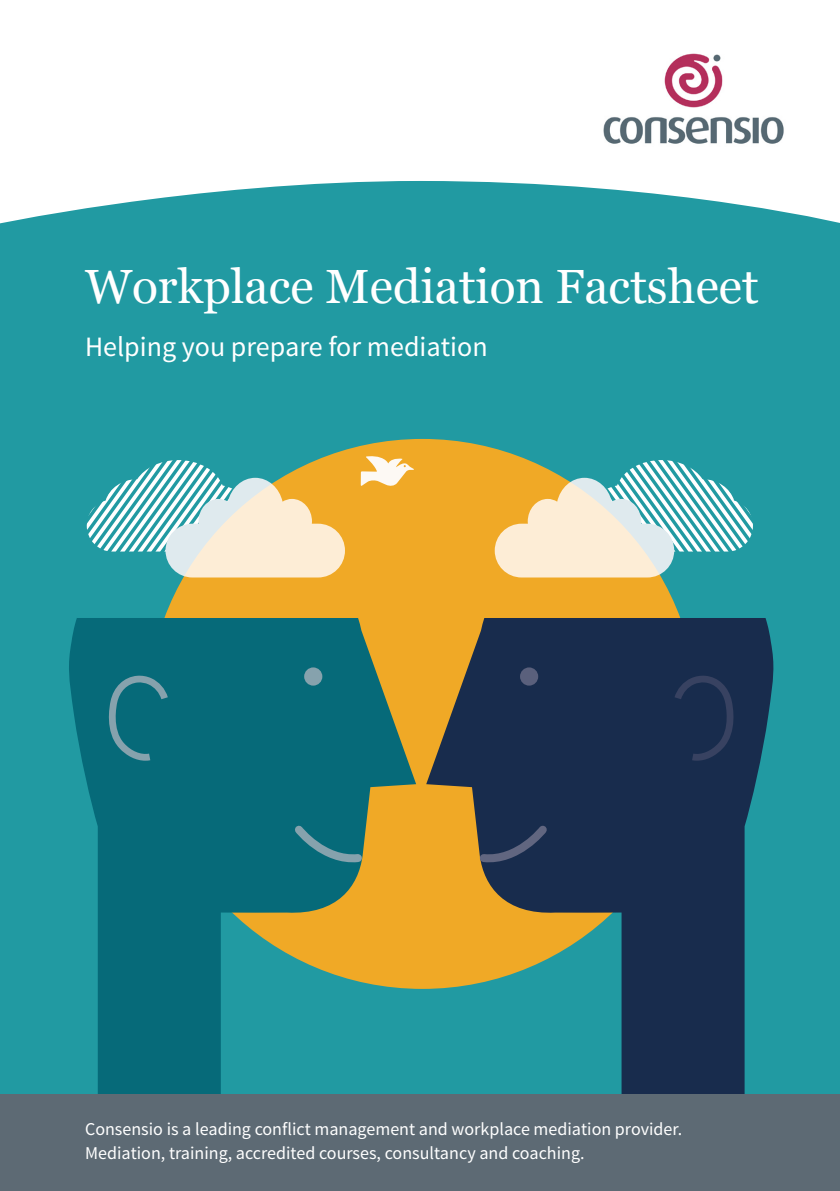
<style>
.page{position:relative;width:840px;height:1191px;background:#fff}
.page>*{position:absolute;margin:0;border:0;box-sizing:border-box;transform-origin:0 0}
.t1{font:48px "Georgia";color:#fff}
.t2{font:28px "Source Sans Pro";color:#fff}
.t3{font:18px/24px "Source Sans Pro";color:#fff}
</style>
<div class="page">
<div style="left:0;top:181px;width:839px;height:913px;background:#219aa2"></div>
<img style="left:603px;top:53px;width:181px;height:91px">
<div style="left:147px;top:439px;width:550px;height:550px;background:#f0a926;border-radius:50%"></div>
<svg style="left:426px;top:618px;width:348px;height:476px;background:#38565a"></svg>
<svg style="left:674px;top:675px;width:63px;height:85px;background:#1d3050"></svg>
<div style="left:519px;top:667px;width:19px;height:18px;background:#5a607c;border-radius:50%"></div>
<svg style="left:67px;top:618px;width:349px;height:476px;background:#2c7d77"></svg>
<svg style="left:105px;top:675px;width:63px;height:85px;background:#1d7482"></svg>
<div style="left:304px;top:667px;width:18px;height:18px;background:#86a2ad;border-radius:50%"></div>
<svg style="left:360px;top:456px;width:53px;height:30px"></svg>
<svg style="left:87px;top:460px;width:258px;height:117px"></svg>
<svg style="left:494px;top:460px;width:258px;height:117px"></svg>
<svg style="left:291px;top:821px;width:75px;height:44px;background:#237580"></svg>
<svg style="left:474px;top:821px;width:76px;height:44px;background:#313d53"></svg>
<div style="left:0;top:1094px;width:839px;height:97px;background:#5d6a74"></div>
<p class="t1" style="left:85px;top:257px;width:674px">Workplace Mediation Factsheet</p>
<p class="t2" style="left:85px;top:329px;width:404px">Helping you prepare for mediation</p>
<p class="t3" style="left:85px;top:1117px;width:598px">Consensio is a leading conflict management and workplace mediation provider.<br>Mediation, training, accredited courses, consultancy and coaching.</p>
</div>
